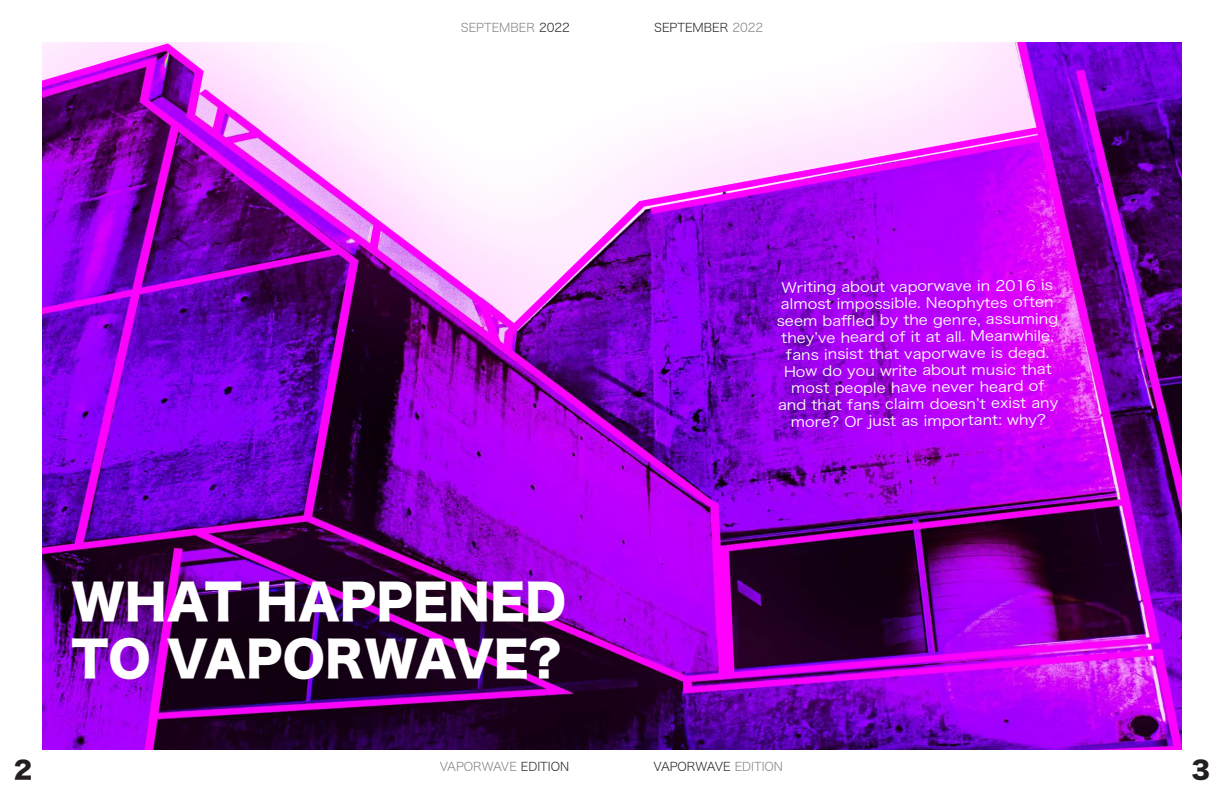
<style>
.page{position:relative;width:1224px;height:792px;background:#fff}
.page>*{position:absolute;margin:0;border:0;box-sizing:border-box;transform-origin:0 0}
.t1{font:48px/57.6px "Hiragino Sans W8";color:#fff}
.t2{font:24px "Hira Kaku Std N W8";color:#231f20}
.t3{font:14px/16.8px "Hiragino Sans W3";color:#fff;text-align:center;scale:1.1 1}
.t4{font:12px "Hiragino Sans W2";color:#808080}
.t5{font:12px "Hiragino Sans W2";color:#231f20}
.s1{color:#231f20}
.s2{color:#808080}
</style>
<div class="page">
<img style="left:43px;top:43px;width:1138px;height:706px">
<p class="t4" style="left:461px;top:16px;width:110px">SEPTEMBER <span class="s1">2022</span></p>
<p class="t5" style="left:654px;top:16px;width:110px">SEPTEMBER <span class="s2">2022</span></p>
<p class="t1" style="left:72px;top:575px;width:496px">WHAT HAPPENED<br>TO VAPORWAVE?</p>
<p class="t3" style="left:776px;top:279px;width:258px;rotate:-1deg">Writing about vaporwave in 2016 is almost impossible. Neophytes often seem baffl ed by the genre, assuming they’ve heard of it at all. Meanwhile, fans insist that vaporwave is dead.<br>How do you write about music that most people have never heard of and that fans claim doesn’t exist any more? Or just as important: why?</p>
<h2 class="t2" style="left:14px;top:756px;width:20px">2</h2>
<p class="t4" style="left:440px;top:756px;width:131px">VAPORWAVE <span class="s1">EDITION</span></p>
<p class="t5" style="left:654px;top:756px;width:131px">VAPORWAVE <span class="s2">EDITION</span></p>
<h2 class="t2" style="left:1191px;top:756px;width:20px">3</h2>
</div>
